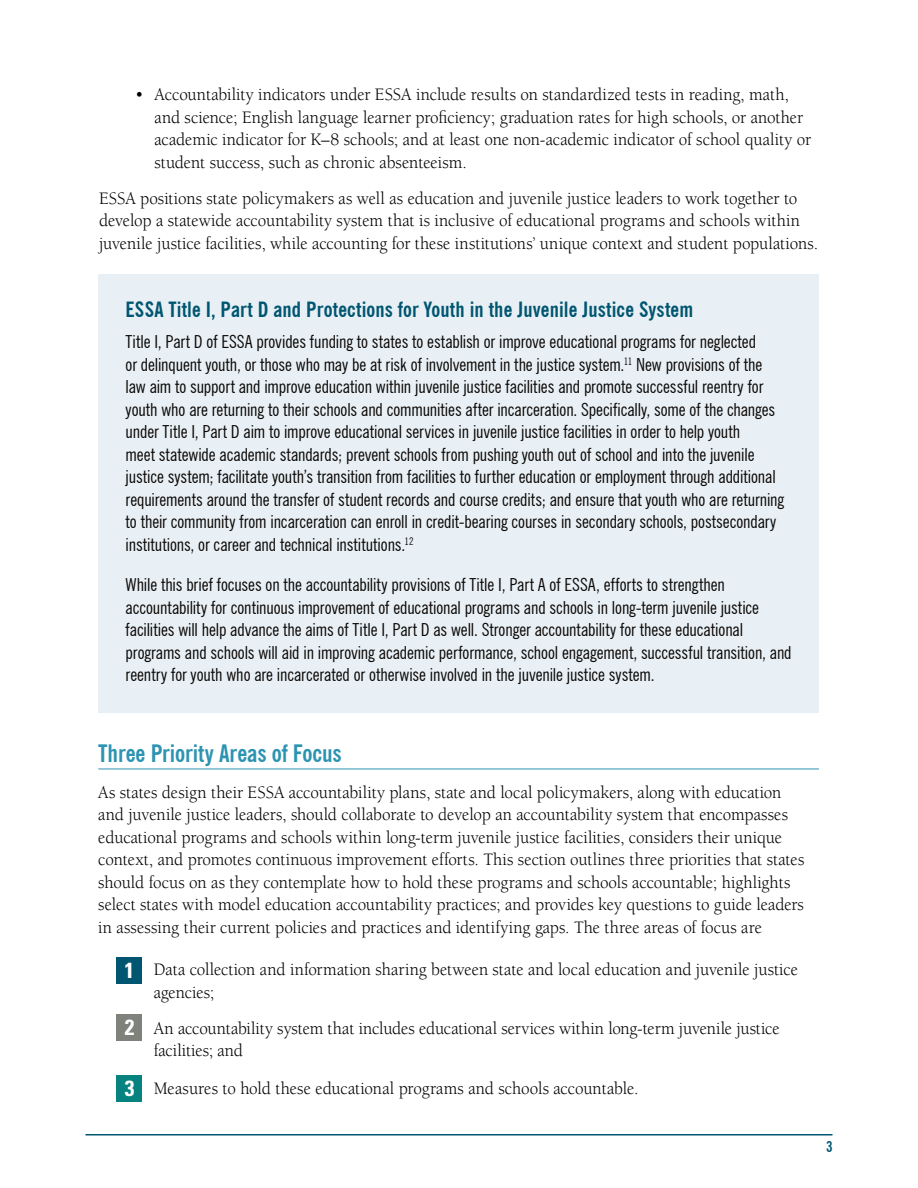
<style>
.page{position:relative;width:918px;height:1188px;background:#fff}
.page>*{position:absolute;margin:0;border:0;box-sizing:border-box;transform-origin:0 0}
.body_text{font:700 condensed 24px "News Gothic BT";color:#2d93b2}
.body_text-2{font:700 condensed 21.9px "Univers";color:#fff}
.body_text-3{font:700 condensed 21px "News Gothic BT";letter-spacing:.005em;color:#005570}
.t1{font:18px/22.5px "Berkeley";letter-spacing:-.005em;color:#000;scale:.95 1}
.body_text-4{font:condensed 18px/22.5px "News Gothic BT";letter-spacing:-.005em;color:#0c0806}
.body_text-5{font:700 condensed 15px "News Gothic BT";color:#005570}
</style>
<div class="page">
<div style="left:99px;top:274px;width:720px;height:439px;background:#e8f0f5"></div>
<hr style="left:86px;top:1134px;width:746px;height:2px;background:#005570">
<div style="left:116px;top:957px;width:26px;height:27px;background:#005570"></div>
<div style="left:116px;top:1014px;width:26px;height:26px;background:#7e827a"></div>
<div style="left:116px;top:1075px;width:26px;height:26px;background:#06837f"></div>
<hr style="left:98px;top:769px;width:721px;height:1px;background:#2d93b2">
<p class="t1" style="left:154px;top:84px;width:693px;text-indent:-20px">• Accountability indicators under ESSA include results on standardized tests in reading, math, and science; English language learner proficiency; graduation rates for high schools, or another academic indicator for K–8 schools; and at least one non-academic indicator of school quality or student success, such as chronic absenteeism.</p>
<p class="t1" style="left:99px;top:187px;width:759px">ESSA positions state policymakers as well as education and juvenile justice leaders to work together to develop a statewide accountability system that is inclusive of educational programs and schools within juvenile justice facilities, while accounting for these institutions’ unique context and student populations.</p>
<p class="body_text-3" style="left:126px;top:297px;width:569px">ESSA Title I, Part D and Protections for Youth in the Juvenile Justice System</p>
<p class="body_text-4" style="left:126px;top:331px;width:660px">Title I, Part D of ESSA provides funding to states to establish or improve educational programs for neglected<br>or delinquent youth, or those who may be at risk of involvement in the justice system.<sup>11</sup> New provisions of the law aim to support and improve education within juvenile justice facilities and promote successful reentry for youth who are returning to their schools and communities after incarceration. Specifically, some of the changes under Title I, Part D aim to improve educational services in juvenile justice facilities in order to help youth<br>meet statewide academic standards; prevent schools from pushing youth out of school and into the juvenile justice system; facilitate youth’s transition from facilities to further education or employment through additional requirements around the transfer of student records and course credits; and ensure that youth who are returning to their community from incarceration can enroll in credit-bearing courses in secondary schools, postsecondary institutions, or career and technical institutions.<sup>12</sup></p>
<p class="body_text-4" style="left:126px;top:573px;width:668px">While this brief focuses on the accountability provisions of Title I, Part A of ESSA, efforts to strengthen accountability for continuous improvement of educational programs and schools in long-term juvenile justice facilities will help advance the aims of Title I, Part D as well. Stronger accountability for these educational programs and schools will aid in improving academic performance, school engagement, successful transition, and reentry for youth who are incarcerated or otherwise involved in the juvenile justice system.</p>
<p class="body_text" style="left:98px;top:738px;width:245px">Three Priority Areas of Focus</p>
<p class="t1" style="left:98px;top:781px;width:745px">As states design their ESSA accountability plans, state and local policymakers, along with education and juvenile justice leaders, should collaborate to develop an accountability system that encompasses educational programs and schools within long-term juvenile justice facilities, considers their unique context, and promotes continuous improvement efforts. This section outlines three priorities that states should focus on as they contemplate how to hold these programs and schools accountable; highlights select states with model education accountability practices; and provides key questions to guide leaders in assessing their current policies and practices and identifying gaps. The three areas of focus are</p>
<p class="t1" style="left:154px;top:959px;width:680px">Data collection and information sharing between state and local education and juvenile justice agencies;</p>
<p class="t1" style="left:154px;top:1017px;width:660px">An accountability system that includes educational services within long-term juvenile justice facilities; and</p>
<p class="t1" style="left:154px;top:1077px;width:512px">Measures to hold these educational programs and schools accountable.</p>
<p class="body_text-2" style="left:125px;top:957px;width:11px">1</p>
<p class="body_text-2" style="left:125px;top:1014px;width:11px">2</p>
<p class="body_text-2" style="left:125px;top:1075px;width:11px">3</p>
<p class="body_text-5" style="left:826px;top:1138px;width:8px">3</p>
</div>
